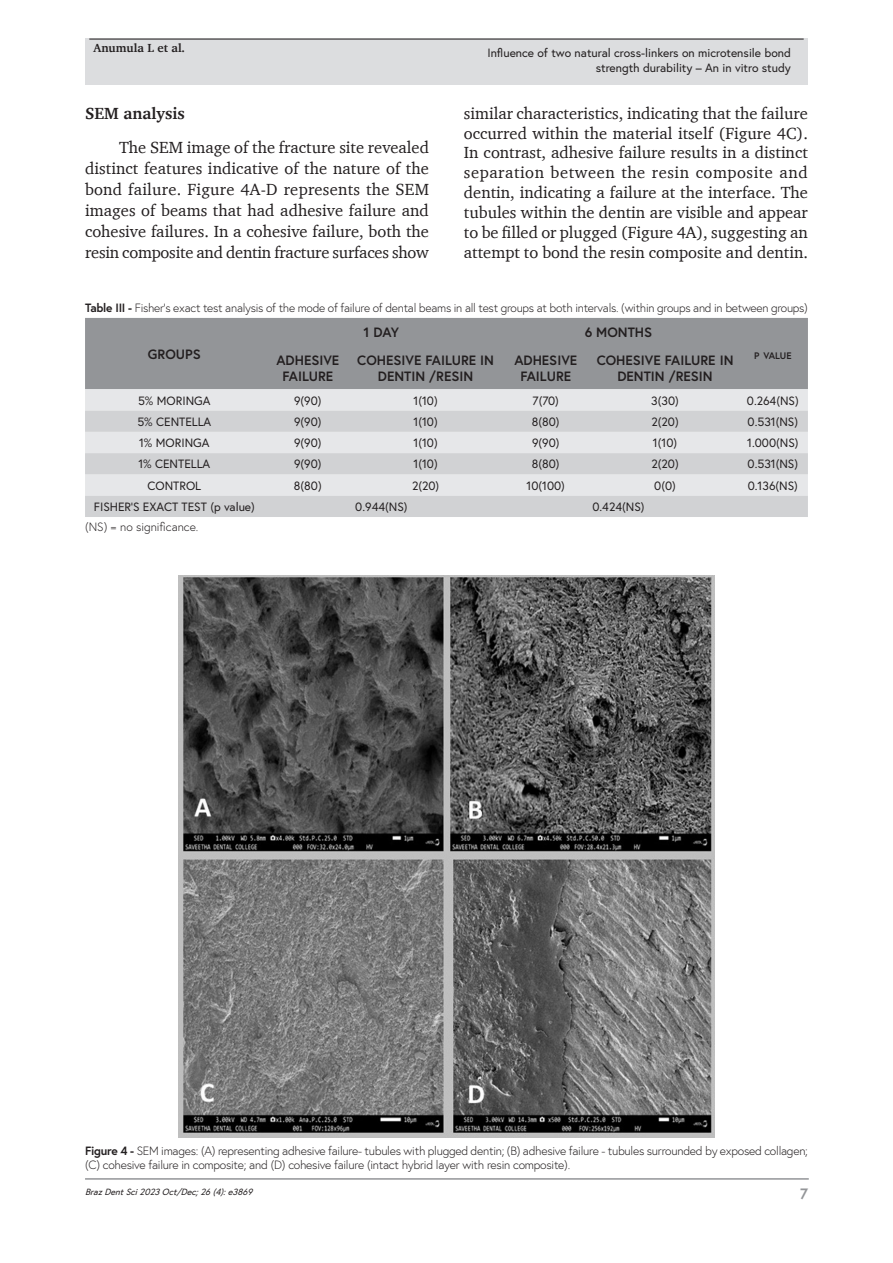
<style>
.page{position:relative;width:893px;height:1263px;background:#fff}
.page>*{position:absolute;margin:0;border:0;box-sizing:border-box;transform-origin:0 0}
.Paragraph{font:16.5px/19.8px "Charter";color:#231f20;text-align:justify}
.Heading2{font:700 16.5px "Charter";color:#231f20}
.t1{font:700 15px "Europa";color:#939598}
.TableHead{font:700 13.5px/16.2px "Europa";color:#231f20;text-align:center}
.TableBody{font:12px/14.4px "Europa";color:#231f20;text-align:right}
.FigureCaption{font:300 12px/14.4px "Europa";letter-spacing:-.02em;color:#231f20}
.TableTitle{font:300 12px "Europa";letter-spacing:-.02em;color:#231f20}
.TableFootnote{font:300 12px "Europa";color:#231f20}
.t2{font:700 12px "Charter";color:#231f20}
.TableHead-2{font:700 9.45px "Europa";color:#231f20}
.t3{font:italic 9px "Europa";color:#231f20}
.s1{font-weight:700}
</style>
<div class="page">
<hr style="left:85px;top:1178px;width:724px;height:2px;background:#939598">
<div style="left:85px;top:39px;width:723px;height:46px;background:#dcdddf"></div>
<hr style="left:89px;top:39px;width:715px;height:1px;background:#231f20">
<div style="left:85px;top:318px;width:723px;height:71px;background:#939598"></div>
<div style="left:85px;top:389px;width:723px;height:22px;background:#e6e7e9"></div>
<svg style="left:85px;top:411px;width:723px;height:106px;background:#d9dadc"></svg>
<img style="left:178px;top:576px;width:537px;height:561px">
<p class="t2" style="left:94px;top:41px;width:93px">Anumula L et al.</p>
<p class="Heading2" style="left:85px;top:103px;width:101px">SEM analysis</p>
<p class="Paragraph" style="left:85px;top:136px;width:345px;line-height:21px;text-indent:34px">The SEM image of the fracture site revealed distinct features indicative of the nature of the bond failure. Figure 4A-D represents the SEM images of beams that had adhesive failure and cohesive failures. In a cohesive failure, both the resin composite and dentin fracture surfaces show</p>
<p class="TableBody" style="left:487px;top:46px;width:305px">Influence of two natural cross-linkers on microtensile bond strength durability – An in vitro study</p>
<p class="Paragraph" style="left:464px;top:103px;width:346px">similar characteristics, indicating that the failure occurred within the material itself (Figure 4C).<br>In contrast, adhesive failure results in a distinct separation between the resin composite and dentin, indicating a failure at the interface. The tubules within the dentin are visible and appear to be filled or plugged (Figure 4A), suggesting an attempt to bond the resin composite and dentin.</p>
<p class="TableTitle" style="left:85px;top:300px;width:724px"><span class="s1">Table III -</span> Fisher’s exact test analysis of the mode of failure of dental beams in all test groups at both intervals. (within groups and in between groups)</p>
<p class="TableHead" style="left:148px;top:346px;width:54px">GROUPS</p>
<p class="TableHead" style="left:364px;top:324px;width:37px">1 DAY</p>
<p class="TableHead" style="left:585px;top:324px;width:69px">6 MONTHS</p>
<p class="TableHead-2" style="left:754px;top:349px;width:39px">P VALUE</p>
<p class="TableHead" style="left:276px;top:351px;width:57px">ADHESIVE<br>FAILURE</p>
<p class="TableHead" style="left:357px;top:351px;width:138px">COHESIVE FAILURE IN<br>DENTIN /RESIN</p>
<p class="TableHead" style="left:514px;top:351px;width:57px">ADHESIVE<br>FAILURE</p>
<p class="TableHead" style="left:597px;top:351px;width:138px">COHESIVE FAILURE IN<br>DENTIN /RESIN</p>
<p class="TableBody" style="left:138px;top:393px;width:74px">5% MORINGA</p>
<p class="TableBody" style="left:294px;top:393px;width:29px">9(90)</p>
<p class="TableBody" style="left:414px;top:393px;width:26px">1(10)</p>
<p class="TableBody" style="left:533px;top:393px;width:28px">7(70)</p>
<p class="TableBody" style="left:651px;top:393px;width:29px">3(30)</p>
<p class="TableBody" style="left:747px;top:393px;width:53px">0.264(NS)</p>
<p class="TableBody" style="left:137px;top:414px;width:75px">5% CENTELLA</p>
<p class="TableBody" style="left:294px;top:414px;width:29px">9(90)</p>
<p class="TableBody" style="left:414px;top:414px;width:26px">1(10)</p>
<p class="TableBody" style="left:532px;top:414px;width:29px">8(80)</p>
<p class="TableBody" style="left:651px;top:414px;width:29px">2(20)</p>
<p class="TableBody" style="left:748px;top:414px;width:52px">0.531(NS)</p>
<p class="TableBody" style="left:139px;top:436px;width:72px">1% MORINGA</p>
<p class="TableBody" style="left:294px;top:436px;width:29px">9(90)</p>
<p class="TableBody" style="left:414px;top:436px;width:26px">1(10)</p>
<p class="TableBody" style="left:532px;top:436px;width:29px">9(90)</p>
<p class="TableBody" style="left:653px;top:436px;width:26px">1(10)</p>
<p class="TableBody" style="left:747px;top:436px;width:53px">1.000(NS)</p>
<p class="TableBody" style="left:138px;top:457px;width:73px">1% CENTELLA</p>
<p class="TableBody" style="left:294px;top:457px;width:29px">9(90)</p>
<p class="TableBody" style="left:414px;top:457px;width:26px">1(10)</p>
<p class="TableBody" style="left:532px;top:457px;width:29px">8(80)</p>
<p class="TableBody" style="left:651px;top:457px;width:29px">2(20)</p>
<p class="TableBody" style="left:748px;top:457px;width:52px">0.531(NS)</p>
<p class="TableBody" style="left:148px;top:478px;width:55px">CONTROL</p>
<p class="TableBody" style="left:294px;top:478px;width:29px">8(80)</p>
<p class="TableBody" style="left:412px;top:478px;width:29px">2(20)</p>
<p class="TableBody" style="left:527px;top:478px;width:40px">10(100)</p>
<p class="TableBody" style="left:654px;top:478px;width:23px">0(0)</p>
<p class="TableBody" style="left:748px;top:478px;width:52px">0.136(NS)</p>
<p class="TableBody" style="left:94px;top:499px;width:163px">FISHER’S EXACT TEST (p value)</p>
<p class="TableBody" style="left:355px;top:499px;width:54px">0.944(NS)</p>
<p class="TableBody" style="left:592px;top:499px;width:54px">0.424(NS)</p>
<p class="TableFootnote" style="left:85px;top:519px;width:115px">(NS) = no significance.</p>
<p class="FigureCaption" style="left:85px;top:1143px;width:724px"><span class="s1">Figure 4 -</span> SEM images: (A) representing adhesive failure- tubules with plugged dentin; (B) adhesive failure - tubules surrounded by exposed collagen; (C) cohesive failure in composite; and (D) cohesive failure (intact hybrid layer with resin composite).</p>
<p class="t3" style="left:85px;top:1185px;width:172px">BrazDentSci2023Oct/Dec;26(4):e3869</p>
<p class="t1" style="left:800px;top:1184px;width:9px">7</p>
</div>
